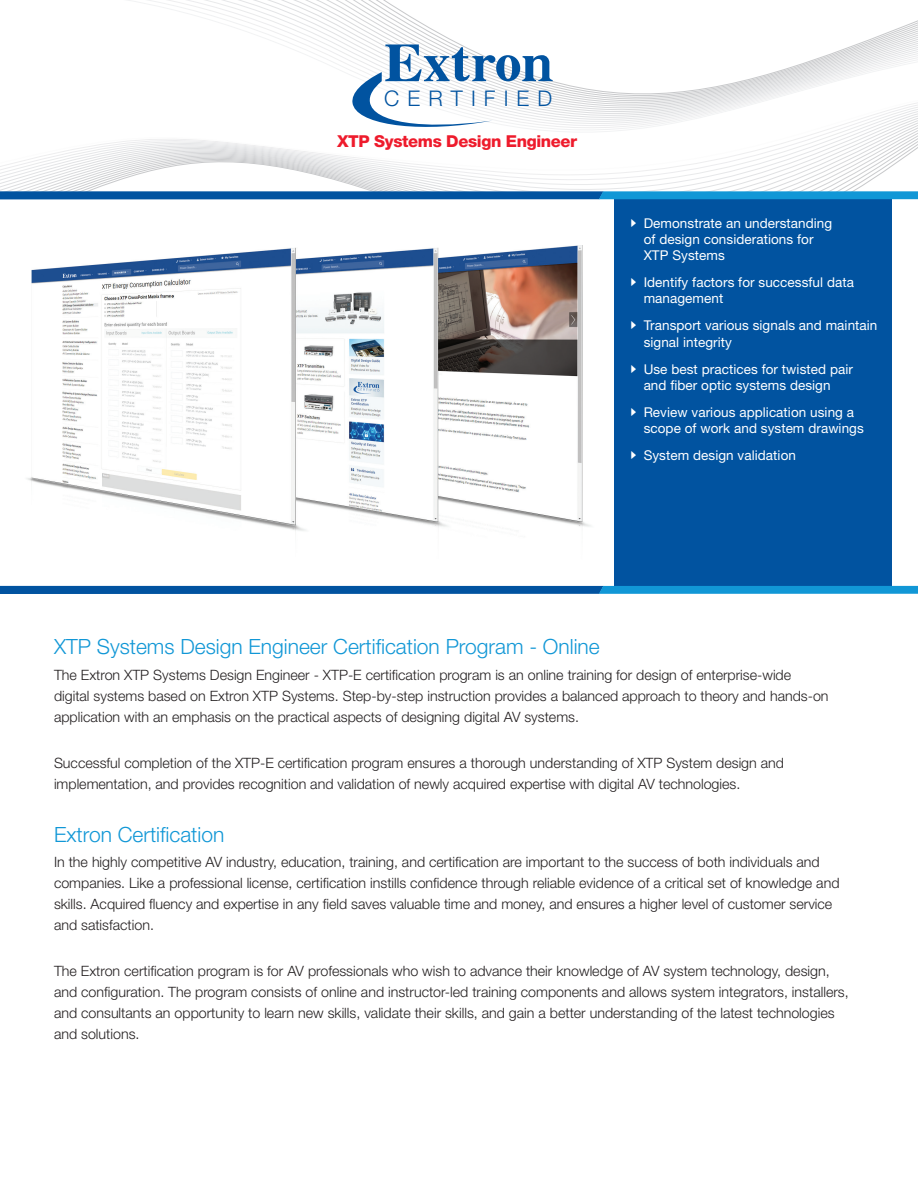
<style>
.page{position:relative;width:918px;height:1188px;background:#fff}
.page>*{position:absolute;margin:0;border:0;box-sizing:border-box;transform-origin:0 0}
.t1{font:300 21.6px "Helvetica Neue LT Std";letter-spacing:.375em;color:#0153a0}
.t2{font:300 21px "Helvetica Neue LT Std";color:#1197d6}
.t3{font:800 16.5px "Helvetica Neue LT Std";letter-spacing:-.02em;color:#ee1b2c}
.t4{font:300 14.25px/21px "Helvetica Neue LT Std";color:#231f20}
.t5{font:13.5px/16.2px "Helvetica Neue LT Std";letter-spacing:.005em;color:#fff}
.s1{font-family:"Quick Type Pi";font-size:11.7px}
</style>
<div class="page">
<img style="left:27px;top:245px;width:564px;height:286px">
<svg style="left:128px;top:0;width:790px;height:97px"></svg>
<svg style="left:0;top:184px;width:865px;height:7px"></svg>
<svg style="left:0;top:97px;width:918px;height:87px"></svg>
<div style="left:615px;top:196px;width:277px;height:394px;background:#0153a0"></div>
<svg style="left:0;top:191px;width:918px;height:8px"></svg>
<svg style="left:0;top:586px;width:918px;height:8px"></svg>
<svg style="left:351px;top:44px;width:202px;height:89px"></svg>
<h1 class="t1" style="left:384px;top:85px;width:170px">CERTIFIED</h1>
<p class="t3" style="left:337px;top:131px;width:242px">XTP Systems Design Engineer</p>
<p class="t5" style="left:644px;top:215px;width:190px;text-indent:-13px"><span class="s1">A</span> Demonstrate an understanding of design considerations for<br>XTP Systems</p>
<p class="t5" style="left:644px;top:274px;width:212px;text-indent:-13px"><span class="s1">A</span> Identify factors for successful data management</p>
<p class="t5" style="left:644px;top:317px;width:235px;text-indent:-13px"><span class="s1">A</span> Transport various signals and maintain signal integrity</p>
<p class="t5" style="left:644px;top:361px;width:211px;text-indent:-13px"><span class="s1">A</span> Use best practices for twisted pair and fiber optic systems design</p>
<p class="t5" style="left:644px;top:404px;width:222px;text-indent:-13px"><span class="s1">A</span> Review various application using a scope of work and system drawings</p>
<p class="t5" style="left:631px;top:447px;width:167px"><span class="s1">A</span> System design validation</p>
<h2 class="t2" style="left:54px;top:634px;width:547px">XTP Systems Design Engineer Certification Program - Online</h2>
<p class="t4" style="left:54px;top:664px;width:776px">The Extron XTP Systems Design Engineer - XTP-E certification program is an online training for design of enterprise-wide digital systems based on Extron XTP Systems. Step-by-step instruction provides a balanced approach to theory and hands-on application with an emphasis on the practical aspects of designing digital AV systems.</p>
<p class="t4" style="left:54px;top:752px;width:732px">Successful completion of the XTP-E certification program ensures a thorough understanding of XTP System design and implementation, and provides recognition and validation of newly acquired expertise with digital AV technologies.</p>
<h2 class="t2" style="left:54px;top:821px;width:172px">Extron Certification</h2>
<p class="t4" style="left:54px;top:851px;width:787px">In the highly competitive AV industry, education, training, and certification are important to the success of both individuals and companies. Like a professional license, certification instills confidence through reliable evidence of a critical set of knowledge and skills. Acquired fluency and expertise in any field saves valuable time and money, and ensures a higher level of customer service and satisfaction.</p>
<p class="t4" style="left:54px;top:960px;width:796px">The Extron certification program is for AV professionals who wish to advance their knowledge of AV system technology, design, and configuration. The program consists of online and instructor-led training components and allows system integrators, installers, and consultants an opportunity to learn new skills, validate their skills, and gain a better understanding of the latest technologies and solutions.</p>
</div>
